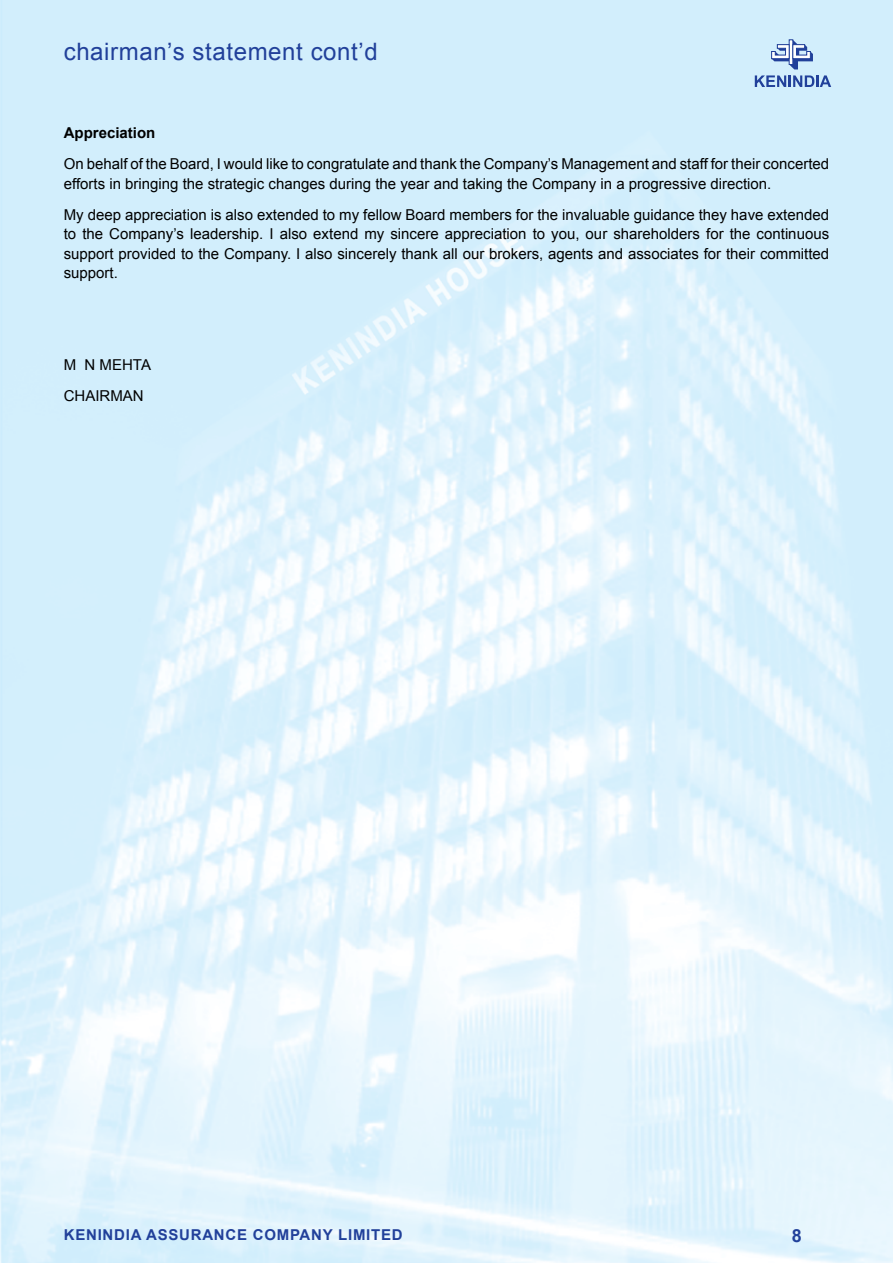
<style>
.page{position:relative;width:893px;height:1263px;background:#fff}
.page>*{position:absolute;margin:0;border:0;box-sizing:border-box;transform-origin:0 0}
.t1{font:24px "Arial";letter-spacing:.025em;color:#21409a}
.t2{font:700 18px "Arial";color:#21409a}
.t3{font:15px/19.5px "Arial";color:#000}
.t4{font:700 15px "Arial";letter-spacing:.05em;color:#21409a}
.t5{font:700 15px "Arial";color:#000}
</style>
<div class="page">
<img style="left:0;top:0;width:893px;height:1263px">
<svg style="left:771px;top:40px;width:42px;height:29px"></svg>
<svg style="left:755px;top:75px;width:76px;height:12px"></svg>
<h1 class="t1" style="left:64px;top:36px;width:315px">chairman’s statement cont’d</h1>
<p class="t5" style="left:64px;top:123px;width:93px">Appreciation</p>
<p class="t3" style="left:64px;top:154px;width:767px">On behalf of the Board, I would like to congratulate and thank the Company’s Management and staff for their concerted efforts in bringing the strategic changes during the year and taking the Company in a progressive direction.</p>
<p class="t3" style="left:64px;top:205px;width:767px;text-align:justify">My deep appreciation is also extended to my fellow Board members for the invaluable guidance they have extended to the Company’s leadership. I also extend my sincere appreciation to you, our shareholders for the continuous support provided to the Company. I also sincerely thank all our brokers, agents and associates for their committed support.</p>
<p class="t3" style="left:64px;top:350px;width:89px;line-height:30.8px">M N MEHTA<br>CHAIRMAN</p>
<p class="t4" style="left:64px;top:1225px;width:340px">KENINDIA ASSURANCE COMPANY LIMITED</p>
<p class="t2" style="left:792px;top:1224px;width:12px">8</p>
</div>
